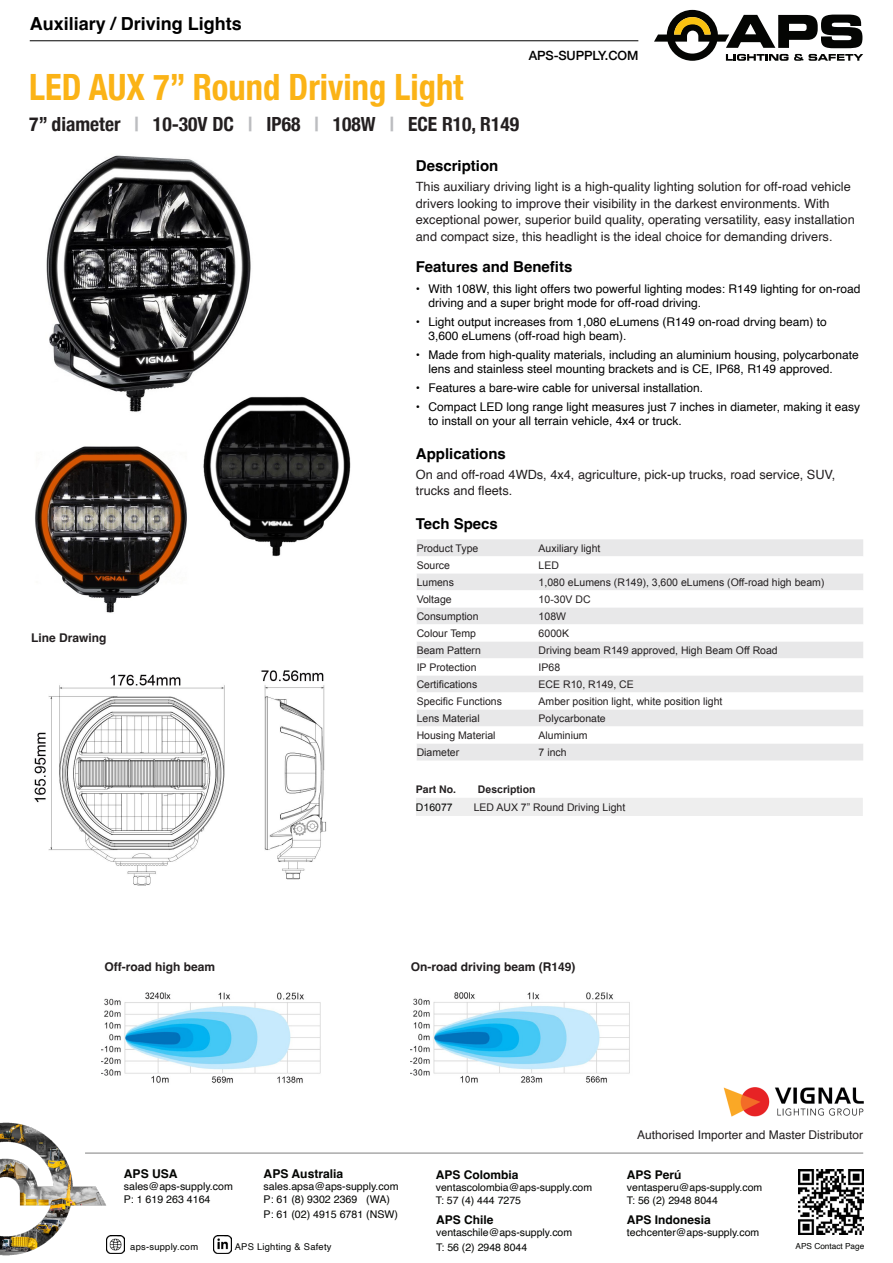
<style>
.page{position:relative;width:893px;height:1263px;background:#fff}
.page>*{position:absolute;margin:0;border:0;box-sizing:border-box;transform-origin:0 0}
.t1{font:700 condensed 36.15px "Helvetica Neue";color:#fbb316;scale:.95 1}
.t2{font:700 condensed 19.5px "Helvetica Neue";color:#231f20}
.t3{font:700 18px "Helvetica";color:#000}
.t4{font:700 15px "Helvetica";color:#000001}
.Description{font:12.75px/16.5px "Helvetica";color:#231f20}
.t5{font:500 12.75px "Helvetica Neue";letter-spacing:-.01em;color:#000001}
.t6{font:700 12.15px "Helvetica";color:#040503}
.t7{font:12px/14.4px "Helvetica";color:#000001}
.t8{font:700 12px "Helvetica";color:#040503}
.Description-2{font:700 12px "Helvetica";color:#231f20}
.t9{font:12px "Helvetica";color:#231f20}
.t10{font:10.65px "Helvetica";color:#040503}
.Description-3{font:10.5px "Arial";color:#231f20}
.t11{font:10.5px "Helvetica";color:#040503}
.Description-4{font:10.5px "Helvetica";color:#231f20}
.t12{font:700 10.5px "Arial";color:#231f20}
.t13{font:700 10.5px "Helvetica";color:#231f20}
.t14{font:10.5px "Arial";color:#040503}
.t15{font:9.3px "Helvetica";letter-spacing:.025em;color:#040503}
.t16{font:8.25px "Helvetica";color:#040503}
.s1{color:#bcbdc0}
</style>
<div class="page">
<hr style="left:30px;top:40px;width:608px;height:1px;background:#000">
<svg style="left:654px;top:10px;width:209px;height:51px"></svg>
<img style="left:798px;top:1169px;width:65px;height:65px">
<img style="left:0;top:1122px;width:108px;height:134px">
<hr style="left:85px;top:1153px;width:778px;height:1px;background:#7f8080">
<img style="left:214px;top:1236px;width:17px;height:17px">
<img style="left:107px;top:1236px;width:18px;height:17px">
<img style="left:723px;top:1087px;width:140px;height:29px">
<img style="left:46px;top:155px;width:205px;height:257px">
<img style="left:35px;top:446px;width:152px;height:167px">
<img style="left:194px;top:385px;width:157px;height:172px">
<img style="left:101px;top:992px;width:220px;height:92px">
<img style="left:411px;top:992px;width:219px;height:91px">
<img style="left:34px;top:670px;width:293px;height:215px">
<div style="left:416px;top:798px;width:447px;height:18px;background:#eee"></div>
<div style="left:417px;top:539px;width:446px;height:221px;background:#e8e8e9"></div>
<svg style="left:417px;top:556px;width:446px;height:187px"></svg>
<p class="t3" style="left:30px;top:12px;width:214px">Auxiliary / Driving Lights</p>
<p class="t1" style="left:29px;top:57px;width:458px">LED AUX 7” Round Driving Light</p>
<p class="t2" style="left:29px;top:108px;width:491px">7” diameter <span class="s1">|</span> 10-30V DC <span class="s1">|</span> IP68 <span class="s1">|</span> 108W <span class="s1">|</span> ECE R10, R149</p>
<p class="t5" style="left:529px;top:46px;width:111px">APS-SUPPLY.COM</p>
<p class="t4" style="left:416px;top:157px;width:84px">Description</p>
<p class="Description" style="left:416px;top:179px;width:440px">This auxiliary driving light is a high-quality lighting solution for off-road vehicle drivers looking to improve their visibility in the darkest environments. With exceptional power, superior build quality, operating versatility, easy installation and compact size, this headlight is the ideal choice for demanding drivers.</p>
<p class="t4" style="left:416px;top:257px;width:158px">Features and Benefits</p>
<p class="t7" style="left:428px;top:282px;width:433px;text-indent:-13px">• With 108W, this light offers two powerful lighting modes: R149 lighting for on-road driving and a super bright mode for off-road driving.</p>
<p class="t7" style="left:428px;top:315px;width:400px;text-indent:-13px">• Light output increases from 1,080 eLumens (R149 on-road drving beam) to<br>3,600 eLumens (off-road high beam).</p>
<p class="t7" style="left:428px;top:348px;width:432px;text-indent:-13px">• Made from high-quality materials, including an aluminium housing, polycarbonate lens and stainless steel mounting brackets and is CE, IP68, R149 approved.</p>
<p class="t7" style="left:416px;top:381px;width:289px">• Features a bare-wire cable for universal installation.</p>
<p class="t7" style="left:428px;top:400px;width:433px;text-indent:-13px">• Compact LED long range light measures just 7 inches in diameter, making it easy to install on your all terrain vehicle, 4x4 or truck.</p>
<p class="t4" style="left:416px;top:445px;width:92px">Applications</p>
<p class="Description" style="left:416px;top:467px;width:421px">On and off-road 4WDs, 4x4, agriculture, pick-up trucks, road service, SUV, trucks and fleets.</p>
<p class="Description-2" style="left:31px;top:631px;width:77px">Line Drawing</p>
<p class="t4" style="left:416px;top:515px;width:84px">Tech Specs</p>
<p class="Description-3" style="left:417px;top:541px;width:63px">Product Type</p>
<p class="Description-3" style="left:539px;top:541px;width:63px">Auxiliary light</p>
<p class="Description-3" style="left:417px;top:558px;width:35px">Source</p>
<p class="Description-3" style="left:539px;top:558px;width:22px">LED</p>
<p class="Description-3" style="left:417px;top:575px;width:39px">Lumens</p>
<p class="Description-3" style="left:539px;top:575px;width:287px">1,080 eLumens (R149), 3,600 eLumens (Off-road high beam)</p>
<p class="Description-3" style="left:417px;top:592px;width:37px">Voltage</p>
<p class="Description-3" style="left:539px;top:592px;width:53px">10-30V DC</p>
<p class="Description-3" style="left:417px;top:609px;width:63px">Consumption</p>
<p class="Description-3" style="left:539px;top:609px;width:29px">108W</p>
<p class="Description-3" style="left:417px;top:626px;width:61px">Colour Temp</p>
<p class="Description-3" style="left:539px;top:626px;width:32px">6000K</p>
<p class="Description-3" style="left:417px;top:643px;width:66px">Beam Pattern</p>
<p class="Description-3" style="left:539px;top:643px;width:241px">Driving beam R149 approved, High Beam Off Road</p>
<p class="Description-3" style="left:417px;top:660px;width:61px">IP Protection</p>
<p class="Description-3" style="left:539px;top:660px;width:23px">IP68</p>
<p class="Description-3" style="left:417px;top:677px;width:62px">Certifications</p>
<p class="Description-3" style="left:539px;top:677px;width:97px">ECE R10, R149, CE</p>
<p class="Description-3" style="left:417px;top:694px;width:87px">Specific Functions</p>
<p class="Description-3" style="left:539px;top:694px;width:185px">Amber position light, white position light</p>
<p class="Description-3" style="left:417px;top:711px;width:65px">Lens Material</p>
<p class="Description-4" style="left:539px;top:710px;width:69px">Polycarbonate</p>
<p class="Description-3" style="left:417px;top:728px;width:80px">Housing Material</p>
<p class="Description-3" style="left:539px;top:728px;width:51px">Aluminium</p>
<p class="Description-3" style="left:417px;top:745px;width:44px">Diameter</p>
<p class="Description-3" style="left:539px;top:745px;width:30px">7 inch</p>
<p class="t13" style="left:416px;top:783px;width:42px">Part No.</p>
<p class="t12" style="left:478px;top:782px;width:59px">Description</p>
<p class="t14" style="left:416px;top:800px;width:38px">D16077</p>
<p class="Description-3" style="left:474px;top:800px;width:153px">LED AUX 7” Round Driving Light</p>
<p class="Description-2" style="left:105px;top:959px;width:112px">Off-road high beam</p>
<p class="Description-2" style="left:411px;top:959px;width:166px">On-road driving beam (R149)</p>
<p class="t9" style="left:637px;top:1125px;width:227px">Authorised Importer and Master Distributor</p>
<p class="t6" style="left:264px;top:1166px;width:81px">APS Australia</p>
<p class="t10" style="left:264px;top:1178px;width:136px">sales.apsa@aps-supply.com</p>
<p class="t10" style="left:264px;top:1191px;width:128px">P: 61 (8) 9302 2369 (WA)</p>
<p class="t10" style="left:264px;top:1206px;width:136px">P: 61 (02) 4915 6781 (NSW)</p>
<p class="t6" style="left:124px;top:1166px;width:55px">APS USA</p>
<p class="t10" style="left:124px;top:1178px;width:111px">sales@aps-supply.com</p>
<p class="t10" style="left:124px;top:1191px;width:88px">P: 1 619 263 4164</p>
<p class="t8" style="left:627px;top:1167px;width:56px">APS Perú</p>
<p class="t11" style="left:627px;top:1179px;width:137px">ventasperu@aps-supply.com</p>
<p class="t11" style="left:627px;top:1192px;width:93px">T: 56 (2) 2948 8044</p>
<p class="t8" style="left:636px;top:1167px;width:56px">APS Perú</p>
<p class="t11" style="left:636px;top:1179px;width:137px">ventasperu@ap -supply.com</p>
<p class="t11" style="left:636px;top:1192px;width:93px">T: 56 (2) 294 8044</p>
<p class="t8" style="left:436px;top:1167px;width:84px">APS Colombia</p>
<p class="t11" style="left:436px;top:1179px;width:158px">ventascolombia@aps-supply.com</p>
<p class="t11" style="left:436px;top:1192px;width:87px">T: 57 (4) 444 7275</p>
<p class="t8" style="left:436px;top:1212px;width:59px">APS Chile</p>
<p class="t11" style="left:436px;top:1224px;width:137px">ventaschile@aps-supply.com</p>
<p class="t11" style="left:436px;top:1239px;width:93px">T: 56 (2) 2948 8044</p>
<p class="t8" style="left:443px;top:1167px;width:84px">APS Colombia</p>
<p class="t11" style="left:443px;top:1179px;width:158px">ventascolombia@aps-su ply.com</p>
<p class="t11" style="left:443px;top:1192px;width:40px">T: 57 (4)</p>
<p class="t11" style="left:496px;top:1192px;width:34px">4 7275</p>
<p class="t8" style="left:627px;top:1212px;width:86px">APS Indonesia</p>
<p class="t11" style="left:627px;top:1224px;width:134px">techcenter@aps-supply.com</p>
<p class="t15" style="left:130px;top:1239px;width:69px">aps-supply.com</p>
<p class="t15" style="left:235px;top:1239px;width:98px">APS Lighting &amp; Safety</p>
<p class="t16" style="left:796px;top:1240px;width:70px">APS Contact Page</p>
</div>
